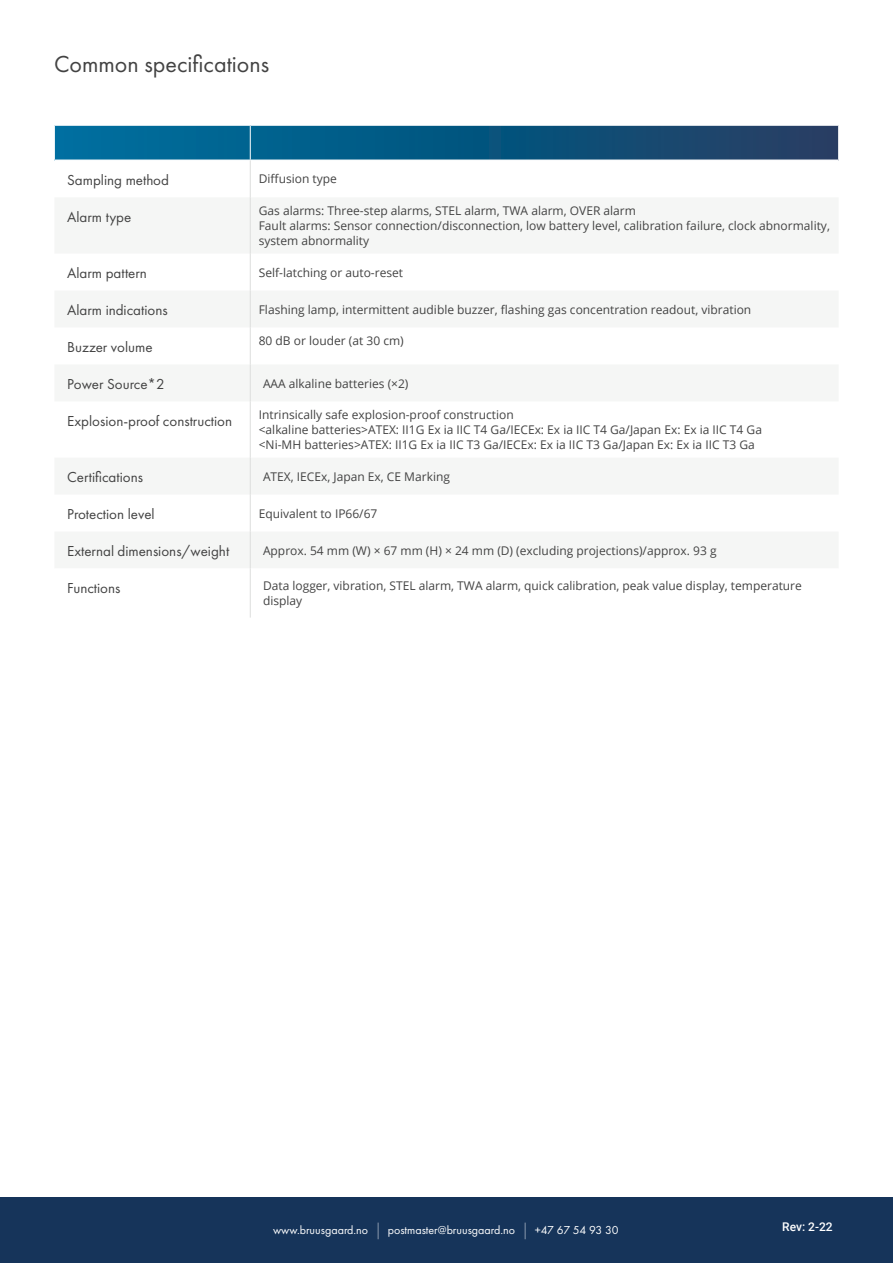
<style>
.page{position:relative;width:893px;height:1263px;background:#fff}
.page>*{position:absolute;margin:0;border:0;box-sizing:border-box;transform-origin:0 0}
.t1{font:24px "Futura PT";color:#434343}
.t2{font:15px "Futura PT";color:#434343}
.Paragraph_Style_1{font:12px/15px "Open Sans";color:#434343}
.t3{font:12px "Futura PT";color:#fff}
.t4{font:500 12px "Roboto";color:#fff}
</style>
<div class="page">
<div style="left:0;top:1198px;width:893px;height:65px;background:#16345a"></div>
<svg style="left:378px;top:1222px;width:1px;height:17px"></svg>
<svg style="left:525px;top:1222px;width:1px;height:17px"></svg>
<div style="left:54px;top:125px;width:196px;height:35px;background:#006a98"></div>
<div style="left:250px;top:125px;width:589px;height:35px;background:linear-gradient(to right,#006390,#263d62)"></div>
<hr style="left:54px;top:125px;width:196px;height:1px;background:#fff">
<hr style="left:54px;top:126px;width:1px;height:34px;background:#fff">
<hr style="left:250px;top:125px;width:589px;height:1px;background:#fff">
<hr style="left:250px;top:126px;width:1px;height:34px;background:#fff">
<hr style="left:838px;top:126px;width:1px;height:34px;background:#fff">
<hr style="left:250px;top:160px;width:1px;height:37px;background:#dddedd">
<hr style="left:250px;top:254px;width:1px;height:36px;background:#dddedd">
<hr style="left:250px;top:327px;width:1px;height:37px;background:#dddedd">
<hr style="left:250px;top:401px;width:1px;height:57px;background:#dddedd">
<hr style="left:250px;top:495px;width:1px;height:36px;background:#dddedd">
<hr style="left:250px;top:197px;width:1px;height:57px;background:#dddedd">
<hr style="left:250px;top:290px;width:1px;height:37px;background:#dddedd">
<hr style="left:250px;top:364px;width:1px;height:37px;background:#dddedd">
<hr style="left:250px;top:458px;width:1px;height:37px;background:#dddedd">
<hr style="left:250px;top:531px;width:1px;height:37px;background:#dddedd">
<hr style="left:250px;top:568px;width:1px;height:50px;background:#dddedd">
<p class="t1" style="left:54px;top:50px;width:217px">Common specifications</p>
<p class="t2" style="left:67px;top:171px;width:103px">Sampling method</p>
<p class="Paragraph_Style_1" style="left:259px;top:171px;width:80px">Diffusion type</p>
<p class="t2" style="left:67px;top:208px;width:66px">Alarm type</p>
<p class="Paragraph_Style_1" style="left:259px;top:203px;width:379px">Gas alarms: Three-step alarms, STEL alarm, TWA alarm, OVER alarm</p>
<p class="Paragraph_Style_1" style="left:259px;top:218px;width:573px">Fault alarms: Sensor connection/disconnection, low battery level, calibration failure, clock abnormality, system abnormality</p>
<p class="t2" style="left:67px;top:264px;width:81px">Alarm pattern</p>
<p class="Paragraph_Style_1" style="left:259px;top:264px;width:146px">Self-latching or auto-reset</p>
<p class="t2" style="left:67px;top:301px;width:102px">Alarm indications</p>
<p class="Paragraph_Style_1" style="left:259px;top:301px;width:494px">Flashing lamp, intermittent audible buzzer, flashing gas concentration readout, vibration</p>
<p class="t2" style="left:67px;top:338px;width:87px">Buzzer volume</p>
<p class="Paragraph_Style_1" style="left:259px;top:333px;width:146px">80 dB or louder (at 30 cm)</p>
<p class="t2" style="left:67px;top:375px;width:99px">Power Source*2</p>
<p class="Paragraph_Style_1" style="left:263px;top:375px;width:147px">AAA alkaline batteries (×2)</p>
<p class="t2" style="left:67px;top:412px;width:167px">Explosion-proof construction</p>
<p class="Paragraph_Style_1" style="left:259px;top:407px;width:256px">Intrinsically safe explosion-proof construction</p>
<p class="Paragraph_Style_1" style="left:259px;top:422px;width:505px">&lt;alkaline batteries&gt;ATEX: II1G Ex ia IIC T4 Ga/IECEx: Ex ia IIC T4 Ga/Japan Ex: Ex ia IIC T4 Ga</p>
<p class="Paragraph_Style_1" style="left:259px;top:437px;width:497px">&lt;Ni-MH batteries&gt;ATEX: II1G Ex ia IIC T3 Ga/IECEx: Ex ia IIC T3 Ga/Japan Ex: Ex ia IIC T3 Ga</p>
<p class="t2" style="left:67px;top:468px;width:77px">Certifications</p>
<p class="Paragraph_Style_1" style="left:263px;top:468px;width:188px">ATEX, IECEx, Japan Ex, CE Marking</p>
<p class="t2" style="left:67px;top:505px;width:89px">Protection level</p>
<p class="Paragraph_Style_1" style="left:259px;top:505px;width:120px">Equivalent to IP66/67</p>
<p class="t2" style="left:67px;top:542px;width:164px">External dimensions/weight</p>
<p class="Paragraph_Style_1" style="left:263px;top:542px;width:455px">Approx. 54 mm (W) × 67 mm (H) × 24 mm (D) (excluding projections)/approx. 93 g</p>
<p class="t2" style="left:67px;top:579px;width:55px">Functions</p>
<p class="Paragraph_Style_1" style="left:263px;top:579px;width:540px;line-height:14.4px">Data logger, vibration, STEL alarm, TWA alarm, quick calibration, peak value display, temperature display</p>
<p class="t3" style="left:273px;top:1223px;width:97px">www.bruusgaard.no</p>
<p class="t3" style="left:388px;top:1223px;width:129px">postmaster@bruusgaard.no</p>
<p class="t3" style="left:535px;top:1223px;width:85px">+47 67 54 93 30</p>
<p class="t4" style="left:782px;top:1218px;width:52px">Rev: 2-22</p>
</div>
